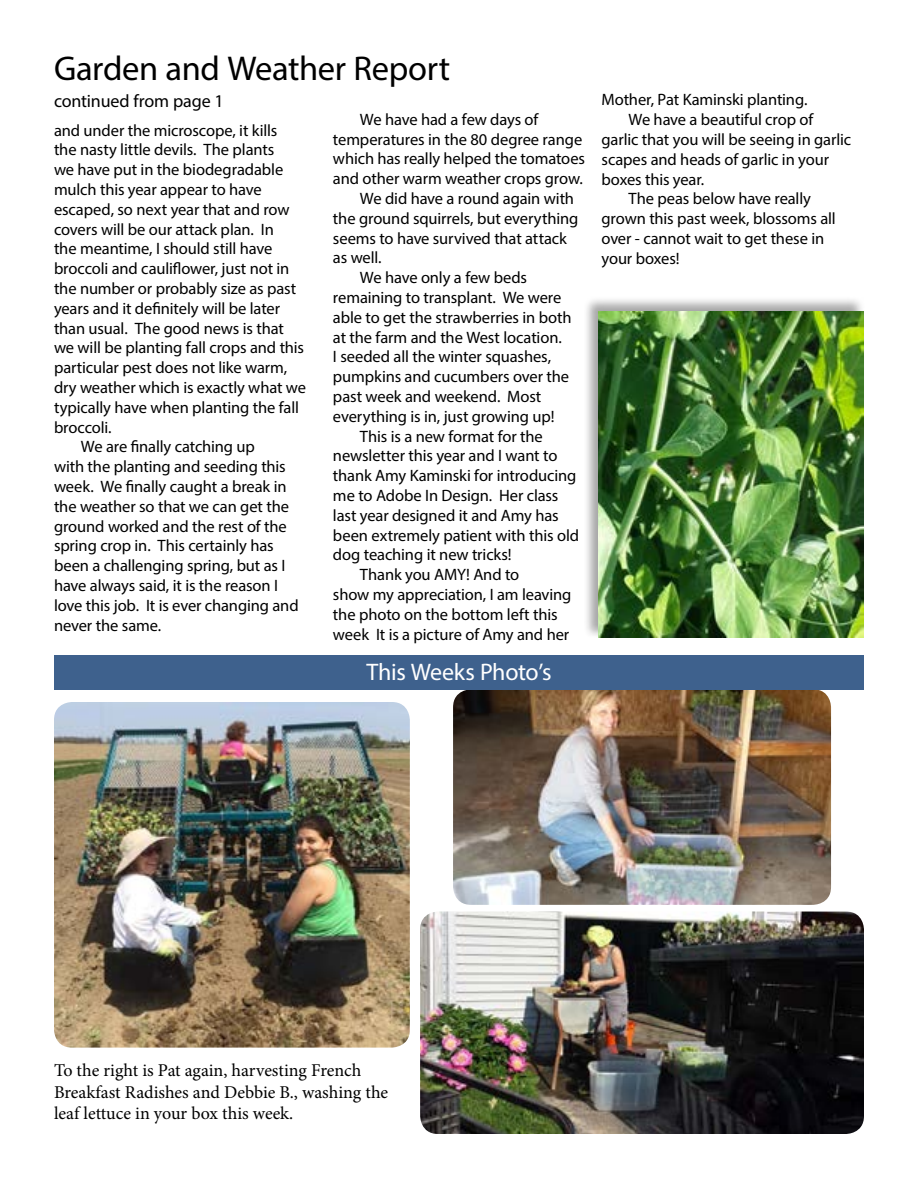
<style>
.page{position:relative;width:918px;height:1188px;background:#fff}
.page>*{position:absolute;margin:0;border:0;box-sizing:border-box;transform-origin:0 0}
.t1{font:34.5px "Myriad Pro";letter-spacing:-.01em;color:#000}
.t2{font:24px "Myriad Pro";letter-spacing:-.015em;color:#fff}
.t3{font:18px/21.6px "Minion Pro";letter-spacing:-.005em;color:#000}
.t4{font:18px "Myriad Pro";letter-spacing:-.005em;color:#000}
.t5{font:16.5px "Myriad Pro";letter-spacing:-.01em;color:#000}
</style>
<div class="page">
<img style="left:420px;top:912px;width:444px;height:222px">
<img style="left:54px;top:702px;width:356px;height:346px">
<img style="left:453px;top:689px;width:378px;height:216px">
<div style="left:54px;top:655px;width:810px;height:34px;background:#3e618d"></div>
<div style="left:584px;top:296px;width:282px;height:342px;background:#000;opacity:.35"></div>
<img style="left:598px;top:311px;width:266px;height:327px">
<h1 class="t1" style="left:54px;top:47px;width:398px">Garden and Weather Report</h1>
<p class="t4" style="left:54px;top:90px;width:171px">continued from page 1</p>
<p class="t5" style="left:54px;top:120px;width:225px">and under the microscope, it kills</p>
<p class="t5" style="left:54px;top:140px;width:222px">the nasty little devils. The plants</p>
<p class="t5" style="left:54px;top:159px;width:231px">we have put in the biodegradable</p>
<p class="t5" style="left:54px;top:179px;width:209px">mulch this year appear to have</p>
<p class="t5" style="left:54px;top:199px;width:237px">escaped, so next year that and row</p>
<p class="t5" style="left:54px;top:219px;width:221px">covers will be our attack plan. In</p>
<p class="t5" style="left:54px;top:239px;width:220px">the meantime, I should still have</p>
<p class="t5" style="left:54px;top:258px;width:237px">broccoli and cauliflower, just not in</p>
<p class="t5" style="left:54px;top:278px;width:244px">the number or probably size as past</p>
<p class="t5" style="left:54px;top:298px;width:228px">years and it definitely will be later</p>
<p class="t5" style="left:54px;top:318px;width:231px">than usual. The good news is that</p>
<p class="t5" style="left:54px;top:338px;width:252px">we will be planting fall crops and this</p>
<p class="t5" style="left:54px;top:357px;width:235px">particular pest does not like warm,</p>
<p class="t5" style="left:54px;top:377px;width:254px">dry weather which is exactly what we</p>
<p class="t5" style="left:54px;top:397px;width:247px">typically have when planting the fall</p>
<p class="t5" style="left:54px;top:417px;width:59px">broccoli.</p>
<p class="t5" style="left:81px;top:437px;width:175px">We are finally catching up</p>
<p class="t5" style="left:54px;top:456px;width:233px">with the planting and seeding this</p>
<p class="t5" style="left:54px;top:476px;width:234px">week. We finally caught a break in</p>
<p class="t5" style="left:54px;top:496px;width:237px">the weather so that we can get the</p>
<p class="t5" style="left:54px;top:516px;width:234px">ground worked and the rest of the</p>
<p class="t5" style="left:54px;top:536px;width:221px">spring crop in. This certainly has</p>
<p class="t5" style="left:54px;top:555px;width:233px">been a challenging spring, but as I</p>
<p class="t5" style="left:54px;top:575px;width:226px">have always said, it is the reason I</p>
<p class="t5" style="left:54px;top:595px;width:246px">love this job. It is ever changing and</p>
<p class="t5" style="left:54px;top:615px;width:109px">never the same.</p>
<p class="t5" style="left:360px;top:109px;width:180px">We have had a few days of</p>
<p class="t5" style="left:333px;top:129px;width:251px">temperatures in the 80 degree range</p>
<p class="t5" style="left:333px;top:149px;width:254px">which has really helped the tomatoes</p>
<p class="t5" style="left:333px;top:168px;width:251px">and other warm weather crops grow.</p>
<p class="t5" style="left:360px;top:188px;width:216px">We did have a round again with</p>
<p class="t5" style="left:333px;top:208px;width:247px">the ground squirrels, but everything</p>
<p class="t5" style="left:333px;top:228px;width:235px">seems to have survived that attack</p>
<p class="t5" style="left:333px;top:248px;width:50px">as well.</p>
<p class="t5" style="left:360px;top:267px;width:169px">We have only a few beds</p>
<p class="t5" style="left:333px;top:287px;width:230px">remaining to transplant. We were</p>
<p class="t5" style="left:333px;top:307px;width:240px">able to get the strawberries in both</p>
<p class="t5" style="left:333px;top:327px;width:230px">at the farm and the West location.</p>
<p class="t5" style="left:333px;top:347px;width:220px">I seeded all the winter squashes,</p>
<p class="t5" style="left:333px;top:366px;width:238px">pumpkins and cucumbers over the</p>
<p class="t5" style="left:333px;top:386px;width:210px">past week and weekend. Most</p>
<p class="t5" style="left:333px;top:406px;width:223px">everything is in, just growing up!</p>
<p class="t5" style="left:360px;top:426px;width:184px">This is a new format for the</p>
<p class="t5" style="left:333px;top:446px;width:226px">newsletter this year and I want to</p>
<p class="t5" style="left:333px;top:465px;width:245px">thank Amy Kaminski for introducing</p>
<p class="t5" style="left:333px;top:485px;width:227px">me to Adobe In Design. Her class</p>
<p class="t5" style="left:333px;top:505px;width:227px">last year designed it and Amy has</p>
<p class="t5" style="left:333px;top:525px;width:248px">been extremely patient with this old</p>
<p class="t5" style="left:333px;top:545px;width:180px">dog teaching it new tricks!</p>
<p class="t5" style="left:360px;top:564px;width:161px">Thank you AMY! And to</p>
<p class="t5" style="left:333px;top:584px;width:240px">show my appreciation, I am leaving</p>
<p class="t5" style="left:333px;top:604px;width:226px">the photo on the bottom left this</p>
<p class="t5" style="left:333px;top:624px;width:238px">week It is a picture of Amy and her</p>
<h2 class="t2" style="left:366px;top:657px;width:187px">This Weeks Photo’s</h2>
<p class="t5" style="left:602px;top:90px;width:208px">Mother, Pat Kaminski planting.</p>
<p class="t5" style="left:629px;top:109px;width:186px">We have a beautiful crop of</p>
<p class="t5" style="left:602px;top:129px;width:251px">garlic that you will be seeing in garlic</p>
<p class="t5" style="left:602px;top:149px;width:229px">scapes and heads of garlic in your</p>
<p class="t5" style="left:602px;top:169px;width:104px">boxes this year.</p>
<p class="t5" style="left:629px;top:189px;width:184px">The peas below have really</p>
<p class="t5" style="left:602px;top:208px;width:236px">grown this past week, blossoms all</p>
<p class="t5" style="left:602px;top:228px;width:224px">over - cannot wait to get these in</p>
<p class="t5" style="left:602px;top:248px;width:79px">your boxes!</p>
<p class="t3" style="left:54px;top:1060px;width:336px">To the right is Pat again, harvesting French<br>Breakfast Radishes and Debbie B., washing the leaf lettuce in your box this week.</p>
</div>
